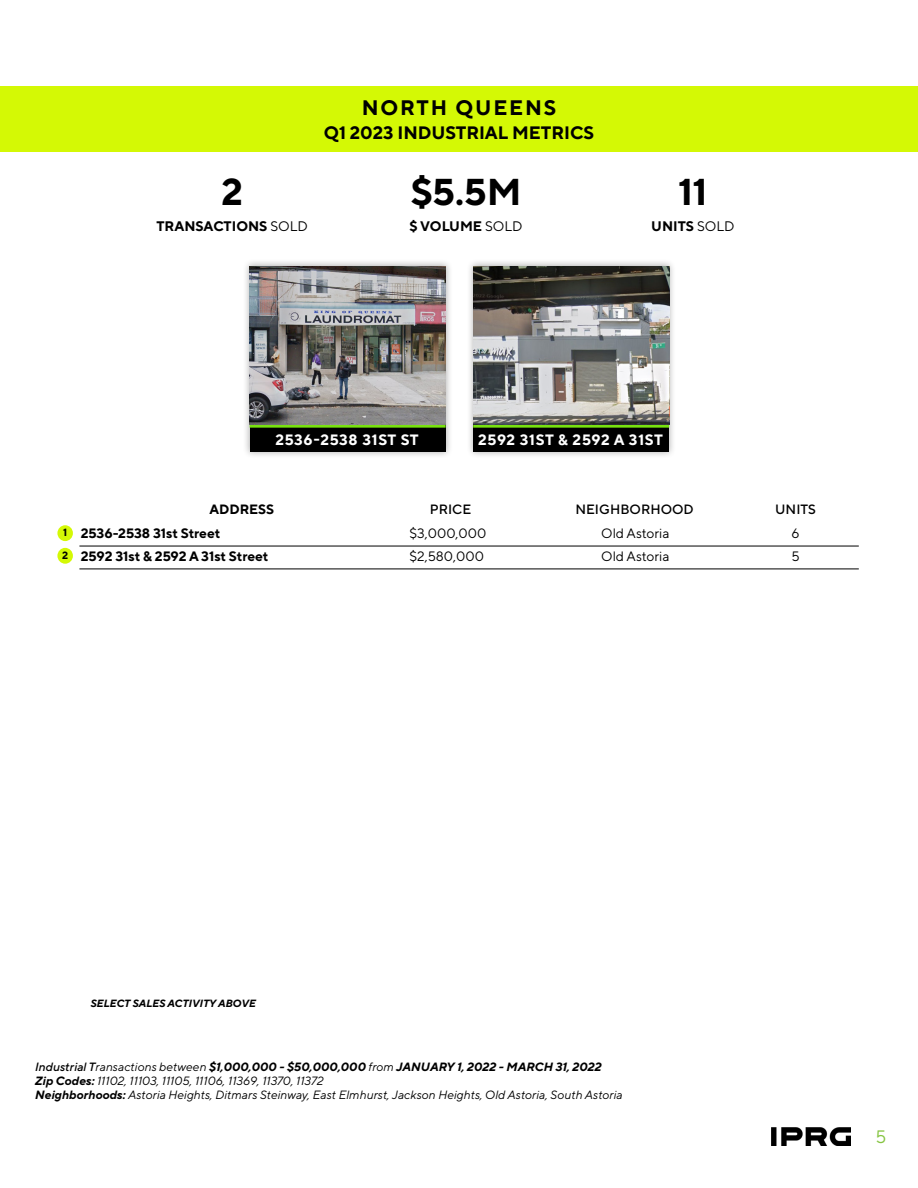
<style>
.page{position:relative;width:918px;height:1188px;background:#fff}
.page>*{position:absolute;margin:0;border:0;box-sizing:border-box;transform-origin:0 0}
.t1{font:700 37.35px "TT Norms Pro";color:#000}
.t2{font:700 21px "TT Norms Pro";letter-spacing:.09em;color:#000}
.t3{font:700 18px "TT Norms Pro";color:#000}
.t4{font:18px "TT Norms Pro";color:#85c441}
.t5{font:700 15px "TT Norms Pro";letter-spacing:.05em;color:#fff}
.t6{font:700 13.8px "TT Norms Pro";color:#000}
.t7{font:700 13.65px "TT Norms Pro";color:#000}
.t8{font:13.65px "TT Norms Pro";color:#000}
.t9{font:500 13.5px "TT Norms Pro";color:#000}
.t10{font:700 13.5px "TT Norms Pro";color:#000}
.t11{font:italic 12px "TT Norms Pro";color:#000}
.t12{font:italic 700 12px "TT Norms Pro";color:#000}
.t13{font:italic 700 10.5px "TT Norms Pro";color:#000}
.t14{font:700 10.5px "TT Norms Pro";color:#000}
.s1{font-weight:400}
.s2{font-weight:500}
.s3{font-weight:700}
</style>
<div class="page">
<img style="left:772px;top:1127px;width:78px;height:19px">
<div style="left:0;top:86px;width:918px;height:65px;background:#d4f905"></div>
<div style="left:242px;top:259px;width:211px;height:199px;background:#000;opacity:.31"></div>
<div style="left:250px;top:266px;width:196px;height:186px;background:#000"></div>
<hr style="left:250px;top:425px;width:196px;height:3px;background:#78e10f">
<img style="left:250px;top:266px;width:196px;height:159px">
<div style="left:466px;top:259px;width:210px;height:199px;background:#000;opacity:.31"></div>
<div style="left:473px;top:266px;width:196px;height:186px;background:#000"></div>
<hr style="left:473px;top:425px;width:196px;height:3px;background:#78e10f">
<img style="left:473px;top:266px;width:196px;height:159px">
<hr style="left:79px;top:546px;width:780px;height:1px;background:#000">
<hr style="left:79px;top:569px;width:780px;height:1px;background:#000">
<div style="left:57px;top:525px;width:16px;height:16px;background:#d4f905;border-radius:50%"></div>
<div style="left:57px;top:548px;width:16px;height:16px;background:#d4f905;border-radius:50%"></div>
<p class="t1" style="left:221px;top:168px;width:23px">2</p>
<p class="t6" style="left:156px;top:217px;width:153px">TRANSACTIONS <span class="s1">SOLD</span></p>
<p class="t2" style="left:362px;top:93px;width:196px">NORTH QUEENS</p>
<p class="t3" style="left:324px;top:120px;width:272px">Q1 2023 INDUSTRIAL METRICS</p>
<p class="t1" style="left:411px;top:168px;width:112px">$5.5M</p>
<p class="t6" style="left:410px;top:217px;width:115px">$ VOLUME <span class="s1">SOLD</span></p>
<p class="t1" style="left:678px;top:168px;width:31px">11</p>
<p class="t6" style="left:651px;top:217px;width:85px">UNITS <span class="s1">SOLD</span></p>
<p class="t5" style="left:275px;top:430px;width:145px">2536-2538 31ST ST</p>
<p class="t5" style="left:478px;top:430px;width:186px">2592 31ST &amp; 2592 A 31ST</p>
<p class="t14" style="left:63px;top:526px;width:6px">1</p>
<p class="t14" style="left:62px;top:549px;width:8px">2</p>
<p class="t10" style="left:209px;top:501px;width:66px">ADDRESS</p>
<p class="t9" style="left:430px;top:501px;width:43px">PRICE</p>
<p class="t9" style="left:575px;top:501px;width:120px">NEIGHBORHOOD</p>
<p class="t7" style="left:81px;top:525px;width:141px">2536-2538 31st Street</p>
<p class="t7" style="left:81px;top:548px;width:189px">2592 31st &amp; 2592 A 31st Street</p>
<p class="t8" style="left:410px;top:525px;width:78px">$3,000,000</p>
<p class="t8" style="left:410px;top:548px;width:76px">$2,580,000</p>
<p class="t8" style="left:601px;top:525px;width:70px">Old Astoria</p>
<p class="t8" style="left:601px;top:548px;width:70px">Old Astoria</p>
<p class="t9" style="left:775px;top:501px;width:42px">UNITS</p>
<p class="t8" style="left:792px;top:525px;width:10px">6</p>
<p class="t8" style="left:791px;top:548px;width:10px">5</p>
<p class="t13" style="left:90px;top:996px;width:167px">SELECT SALES ACTIVITY ABOVE</p>
<p class="t12" style="left:35px;top:1058px;width:568px"><span class="s2">Industrial T</span><span class="s1">ransactions between</span> $1,000,000 - $50,000,000 <span class="s1">from</span> JANUARY 1, 2022 - MARCH 31, 2022</p>
<p class="t11" style="left:35px;top:1073px;width:290px"><span class="s3">Zip Codes:</span> 11102, 11103, 11105, 11106, 11369, 11370, 11372</p>
<p class="t11" style="left:35px;top:1087px;width:589px"><span class="s3">Neighborhoods:</span> Astoria Heights, Ditmars Steinway, East Elmhurst, Jackson Heights, Old Astoria, South Astoria</p>
<h3 class="t4" style="left:876px;top:1125px;width:12px">5</h3>
</div>
